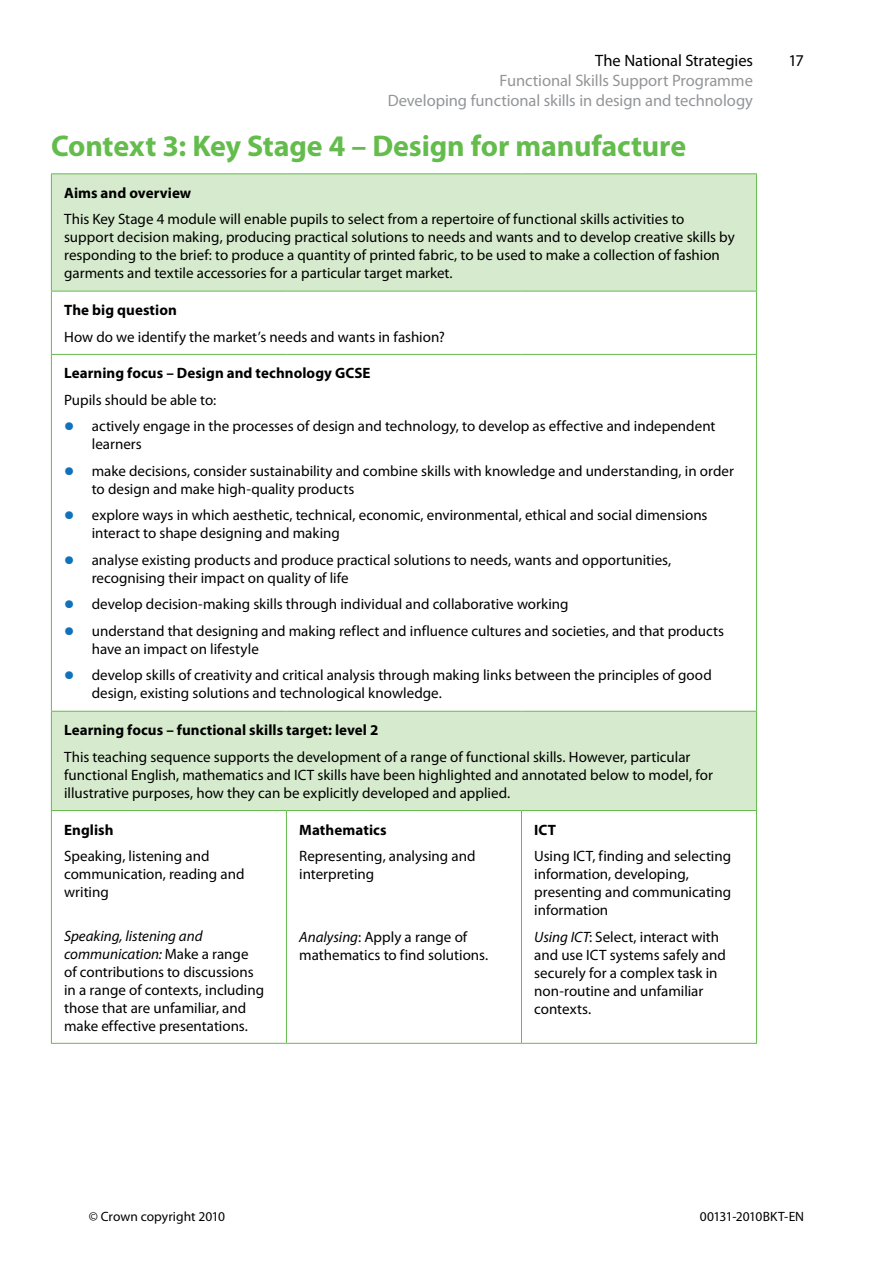
<style>
.page{position:relative;width:893px;height:1263px;background:#fff}
.page>*{position:absolute;margin:0;border:0;box-sizing:border-box;transform-origin:0 0}
.A_head{font:700 30px "Myriad Pro";letter-spacing:-.005em;color:#64bc4d}
.t1{font:16.5px/19.8px "Myriad Pro";letter-spacing:-.005em;color:#939598;text-align:right}
.t2{font:16.5px "Myriad Pro";letter-spacing:-.005em;color:#000}
.Para_table{font:15px/18px "Myriad Pro";color:#000}
.Para_table_bullet1{font:15px/18px "Myriad Pro";color:#000}
.Para_table-2{font:700 15px "Myriad Pro";letter-spacing:.005em;color:#000}
.t3{font:13.5px "Myriad Pro";letter-spacing:-.005em;color:#000}
.s1{font-weight:700;font-size:30px;color:#1072ba}
.s2{font-style:italic}
</style>
<div class="page">
<svg style="left:52px;top:174px;width:704px;height:636px"></svg>
<hr style="left:756px;top:174px;width:1px;height:117px;background:#64bc4d">
<hr style="left:756px;top:291px;width:1px;height:63px;background:#64bc4d">
<hr style="left:756px;top:355px;width:1px;height:356px;background:#64bc4d">
<hr style="left:756px;top:712px;width:1px;height:98px;background:#64bc4d">
<hr style="left:286px;top:811px;width:1px;height:232px;background:#64bc4d">
<hr style="left:521px;top:811px;width:1px;height:232px;background:#64bc4d">
<hr style="left:756px;top:811px;width:1px;height:232px;background:#64bc4d">
<hr style="left:51px;top:173px;width:235px;height:1px;background:#64bc4d">
<hr style="left:51px;top:174px;width:1px;height:117px;background:#64bc4d">
<hr style="left:286px;top:173px;width:235px;height:1px;background:#64bc4d">
<hr style="left:521px;top:173px;width:236px;height:1px;background:#64bc4d">
<hr style="left:51px;top:291px;width:235px;height:1px;background:#64bc4d">
<hr style="left:51px;top:291px;width:1px;height:63px;background:#64bc4d">
<hr style="left:286px;top:291px;width:235px;height:1px;background:#64bc4d">
<hr style="left:521px;top:291px;width:236px;height:1px;background:#64bc4d">
<hr style="left:51px;top:354px;width:235px;height:1px;background:#64bc4d">
<hr style="left:51px;top:355px;width:1px;height:356px;background:#64bc4d">
<hr style="left:286px;top:354px;width:235px;height:1px;background:#64bc4d">
<hr style="left:521px;top:354px;width:236px;height:1px;background:#64bc4d">
<hr style="left:51px;top:711px;width:235px;height:1px;background:#64bc4d">
<hr style="left:51px;top:712px;width:1px;height:98px;background:#64bc4d">
<hr style="left:286px;top:711px;width:235px;height:1px;background:#64bc4d">
<hr style="left:521px;top:711px;width:236px;height:1px;background:#64bc4d">
<hr style="left:51px;top:810px;width:235px;height:1px;background:#64bc4d">
<hr style="left:51px;top:811px;width:1px;height:232px;background:#64bc4d">
<hr style="left:286px;top:810px;width:235px;height:1px;background:#64bc4d">
<hr style="left:521px;top:810px;width:236px;height:1px;background:#64bc4d">
<hr style="left:51px;top:1043px;width:235px;height:1px;background:#64bc4d">
<hr style="left:286px;top:1043px;width:235px;height:1px;background:#64bc4d">
<hr style="left:521px;top:1043px;width:236px;height:1px;background:#64bc4d">
<p class="t2" style="left:595px;top:50px;width:159px">The National Strategies</p>
<p class="t2" style="left:788px;top:50px;width:17px">17</p>
<p class="t1" style="left:388px;top:70px;width:367px">Functional Skills Support Programme<br>Developing functional skills in design and technology</p>
<p class="A_head" style="left:51px;top:127px;width:637px">Context 3: Key Stage 4 – Design for manufacture</p>
<p class="Para_table-2" style="left:64px;top:183px;width:129px">Aims and overview</p>
<p class="Para_table" style="left:64px;top:210px;width:672px">This Key Stage 4 module will enable pupils to select from a repertoire of functional skills activities to support decision making, producing practical solutions to needs and wants and to develop creative skills by responding to the brief: to produce a quantity of printed fabric, to be used to make a collection of fashion garments and textile accessories for a particular target market.</p>
<p class="Para_table-2" style="left:64px;top:300px;width:114px">The big question</p>
<p class="Para_table" style="left:64px;top:327px;width:382px">How do we identify the market’s needs and wants in fashion?</p>
<p class="Para_table-2" style="left:64px;top:364px;width:308px">Learning focus – Design and technology GCSE</p>
<p class="Para_table" style="left:64px;top:391px;width:154px">Pupils should be able to:</p>
<p class="Para_table_bullet1" style="left:92px;top:417px;width:625px;text-indent:-28px"><span class="s1">•</span> actively engage in the processes of design and technology, to develop as effective and independent learners</p>
<p class="Para_table_bullet1" style="left:92px;top:462px;width:644px;text-indent:-28px"><span class="s1">•</span> make decisions, consider sustainability and combine skills with knowledge and understanding, in order to design and make high-quality products</p>
<p class="Para_table_bullet1" style="left:92px;top:506px;width:617px;text-indent:-28px"><span class="s1">•</span> explore ways in which aesthetic, technical, economic, environmental, ethical and social dimensions interact to shape designing and making</p>
<p class="Para_table_bullet1" style="left:92px;top:551px;width:581px;text-indent:-28px"><span class="s1">•</span> analyse existing products and produce practical solutions to needs, wants and opportunities, recognising their impact on quality of life</p>
<p class="Para_table_bullet1" style="left:64px;top:595px;width:506px"><span class="s1">•</span> develop decision-making skills through individual and collaborative working</p>
<p class="Para_table_bullet1" style="left:92px;top:622px;width:634px;text-indent:-28px"><span class="s1">•</span> understand that designing and making reflect and influence cultures and societies, and that products have an impact on lifestyle</p>
<p class="Para_table_bullet1" style="left:92px;top:666px;width:621px;text-indent:-28px"><span class="s1">•</span> develop skills of creativity and critical analysis through making links between the principles of good design, existing solutions and technological knowledge.</p>
<p class="Para_table-2" style="left:64px;top:720px;width:316px">Learning focus – functional skills target: level 2</p>
<p class="Para_table" style="left:64px;top:747px;width:650px">This teaching sequence supports the development of a range of functional skills. However, particular functional English, mathematics and ICT skills have been highlighted and annotated below to model, for illustrative purposes, how they can be explicitly developed and applied.</p>
<p class="Para_table-2" style="left:64px;top:820px;width:51px">English</p>
<p class="Para_table" style="left:64px;top:847px;width:182px">Speaking, listening and communication, reading and writing</p>
<p class="Para_table" style="left:64px;top:926px;width:201px"><span class="s2">Speaking, listening and communication:</span> Make a range of contributions to discussions in a range of contexts, including those that are unfamiliar, and make effective presentations.</p>
<p class="Para_table-2" style="left:299px;top:820px;width:89px">Mathematics</p>
<p class="Para_table" style="left:299px;top:847px;width:178px">Representing, analysing and interpreting</p>
<p class="Para_table-2" style="left:534px;top:820px;width:23px">ICT</p>
<p class="Para_table" style="left:534px;top:847px;width:198px">Using ICT, finding and selecting information, developing, presenting and communicating information</p>
<p class="Para_table" style="left:534px;top:927px;width:193px"><span class="s2">Using ICT</span>: Select, interact with and use ICT systems safely and securely for a complex task in non-routine and unfamiliar contexts.</p>
<p class="Para_table" style="left:299px;top:927px;width:191px"><span class="s2">Analysing</span>: Apply a range of mathematics to find solutions.</p>
<p class="t3" style="left:89px;top:1208px;width:138px">© Crown copyright 2010</p>
<p class="t3" style="left:700px;top:1208px;width:106px">00131-2010BKT-EN</p>
</div>
